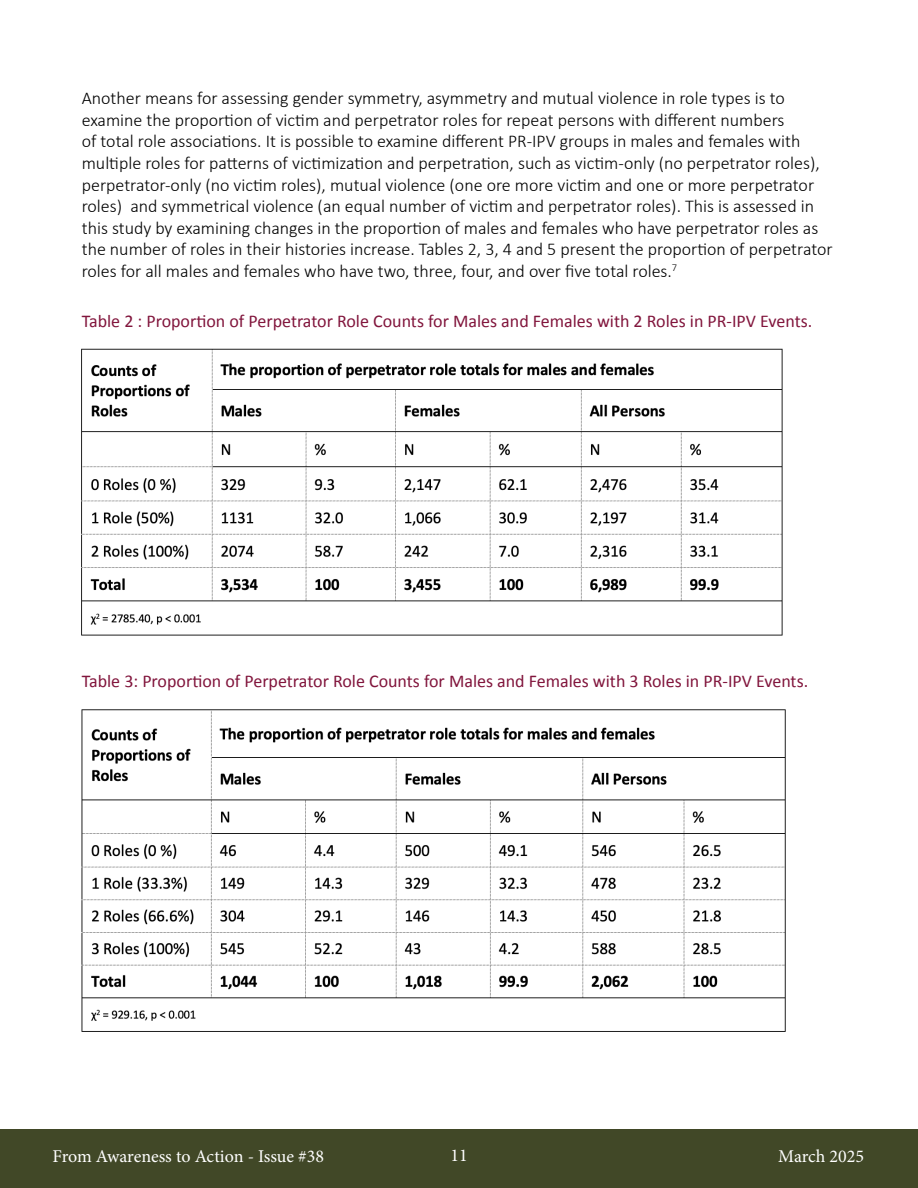
<style>
.page{position:relative;width:918px;height:1188px;background:#fff}
.page>*{position:absolute;margin:0;border:0;box-sizing:border-box;transform-origin:0 0}
.t1{font:300 18px/21.6px "Calibri";color:#000}
.t2{font:18px "Calibri";color:#81153c}
.t3{font:18px "Minion Pro";letter-spacing:-.005em;color:#fff}
</style>
<div class="page">
<div style="left:0;top:1130px;width:918px;height:58px;background:#414827"></div>
<img style="left:81px;top:348px;width:702px;height:288px">
<img style="left:81px;top:709px;width:705px;height:323px">
<p class="t1" style="left:82px;top:87px;width:752px">Another means for assessing gender symmetry, asymmetry and mutual violence in role types is to examine the proportion of victim and perpetrator roles for repeat persons with different numbers<br>of total role associations. It is possible to examine different PR-IPV groups in males and females with multiple roles for patterns of victimization and perpetration, such as victim-only (no perpetrator roles), perpetrator-only (no victim roles), mutual violence (one ore more victim and one or more perpetrator roles) and symmetrical violence (an equal number of victim and perpetrator roles). This is assessed in this study by examining changes in the proportion of males and females who have perpetrator roles as the number of roles in their histories increase. Tables 2, 3, 4 and 5 present the proportion of perpetrator roles for all males and females who have two, three, four, and over five total roles.<sup>7</sup></p>
<p class="t2" style="left:82px;top:309px;width:732px">Table 2 : Proportion of Perpetrator Role Counts for Males and Females with 2 Roles in PR-IPV Events.</p>
<p class="t2" style="left:82px;top:670px;width:728px">Table 3: Proportion of Perpetrator Role Counts for Males and Females with 3 Roles in PR-IPV Events.</p>
<p class="t3" style="left:53px;top:1144px;width:273px">From Awareness to Action - Issue #38</p>
<p class="t3" style="left:450px;top:1143px;width:19px">11</p>
<p class="t3" style="left:778px;top:1144px;width:87px">March 2025</p>
</div>
